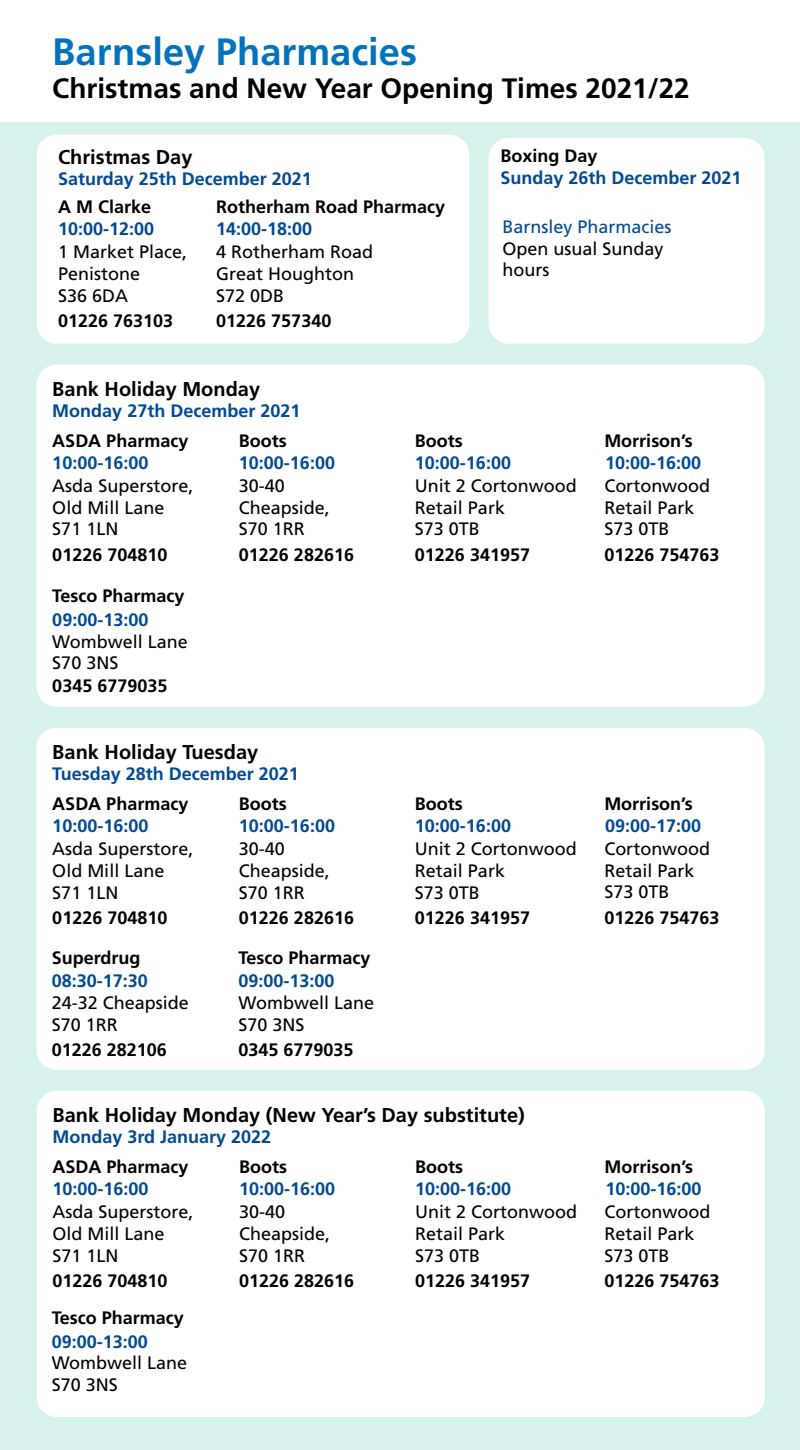
<style>
.page{position:relative;width:800px;height:1450px;background:#fff}
.page>*{position:absolute;margin:0;border:0;box-sizing:border-box;transform-origin:0 0}
.t1{font:700 38.1px "Frutiger";color:#0073bc}
.t2{font:700 28px "Frutiger";color:#000}
.t3{font:700 20px "Frutiger";color:#000}
.t4{font:18px/21.6px "Frutiger";color:#000}
.t5{font:700 18px "Frutiger";color:#000}
.t6{font:700 18px "Frutiger";color:#004a93}
.t7{font:18px "Frutiger";color:#004a93}
</style>
<div class="page">
<div style="left:0;top:122px;width:800px;height:1328px;background:#d7f1ef"></div>
<div style="left:37px;top:135px;width:432px;height:209px;background:#fff;border-radius:20px"></div>
<div style="left:37px;top:365px;width:728px;height:342px;background:#fff;border-radius:20px"></div>
<div style="left:489px;top:138px;width:276px;height:206px;background:#fff;border-radius:20px"></div>
<div style="left:37px;top:728px;width:728px;height:342px;background:#fff;border-radius:20px"></div>
<div style="left:37px;top:1091px;width:728px;height:326px;background:#fff;border-radius:20px"></div>
<h1 class="t1" style="left:52px;top:29px;width:366px">Barnsley Pharmacies</h1>
<h2 class="t2" style="left:52px;top:72px;width:639px">Christmas and New Year Opening Times 2021/22</h2>
<p class="t3" style="left:58px;top:145px;width:136px">Christmas Day</p>
<p class="t6" style="left:58px;top:168px;width:255px">Saturday 25th December 2021</p>
<p class="t5" style="left:58px;top:196px;width:95px">A M Clarke</p>
<p class="t5" style="left:216px;top:196px;width:231px">Rotherham Road Pharmacy</p>
<p class="t6" style="left:58px;top:218px;width:98px">10:00-12:00</p>
<p class="t6" style="left:216px;top:218px;width:98px">14:00-18:00</p>
<p class="t4" style="left:58px;top:242px;width:131px">1 Market Place,<br>Penistone<br>S36 6DA</p>
<p class="t4" style="left:216px;top:241px;width:159px">4 Rotherham Road<br>Great Houghton<br>S72 0DB</p>
<p class="t5" style="left:58px;top:310px;width:117px">01226 763103</p>
<p class="t5" style="left:216px;top:310px;width:117px">01226 757340</p>
<p class="t3" style="left:52px;top:377px;width:209px">Bank Holiday Monday</p>
<p class="t6" style="left:52px;top:400px;width:250px">Monday 27th December 2021</p>
<p class="t5" style="left:52px;top:430px;width:138px">ASDA Pharmacy</p>
<p class="t5" style="left:239px;top:430px;width:49px">Boots</p>
<p class="t5" style="left:415px;top:430px;width:49px">Boots</p>
<p class="t5" style="left:501px;top:145px;width:99px">Boxing Day</p>
<p class="t6" style="left:501px;top:167px;width:243px">Sunday 26th December 2021</p>
<p class="t7" style="left:503px;top:216px;width:171px">Barnsley Pharmacies</p>
<p class="t4" style="left:503px;top:238px;width:163px">Open usual Sunday hours</p>
<p class="t5" style="left:604px;top:430px;width:90px">Morrison’s</p>
<p class="t6" style="left:52px;top:452px;width:98px">10:00-16:00</p>
<p class="t4" style="left:52px;top:475px;width:143px">Asda Superstore,<br>Old Mill Lane<br>S71 1LN</p>
<p class="t5" style="left:52px;top:544px;width:117px">01226 704810</p>
<p class="t5" style="left:52px;top:585px;width:134px">Tesco Pharmacy</p>
<p class="t6" style="left:52px;top:609px;width:98px">09:00-13:00</p>
<p class="t4" style="left:52px;top:631px;width:137px">Wombwell Lane<br>S70 3NS</p>
<p class="t5" style="left:52px;top:675px;width:117px">0345 6779035</p>
<p class="t6" style="left:239px;top:452px;width:98px">10:00-16:00</p>
<p class="t4" style="left:239px;top:475px;width:93px">30-40<br>Cheapside,<br>S70 1RR</p>
<p class="t5" style="left:239px;top:544px;width:117px">01226 282616</p>
<p class="t3" style="left:52px;top:740px;width:208px">Bank Holiday Tuesday</p>
<p class="t6" style="left:52px;top:763px;width:248px">Tuesday 28th December 2021</p>
<p class="t5" style="left:52px;top:793px;width:138px">ASDA Pharmacy</p>
<p class="t5" style="left:239px;top:793px;width:49px">Boots</p>
<p class="t6" style="left:52px;top:815px;width:98px">10:00-16:00</p>
<p class="t6" style="left:239px;top:815px;width:98px">10:00-16:00</p>
<p class="t4" style="left:52px;top:838px;width:143px">Asda Superstore,<br>Old Mill Lane<br>S71 1LN</p>
<p class="t4" style="left:239px;top:838px;width:93px">30-40<br>Cheapside,<br>S70 1RR</p>
<p class="t5" style="left:52px;top:907px;width:117px">01226 704810</p>
<p class="t5" style="left:239px;top:907px;width:117px">01226 282616</p>
<p class="t5" style="left:52px;top:947px;width:90px">Superdrug</p>
<p class="t5" style="left:239px;top:947px;width:134px">Tesco Pharmacy</p>
<p class="t6" style="left:52px;top:971px;width:98px">08:30-17:30</p>
<p class="t6" style="left:239px;top:971px;width:98px">09:00-13:00</p>
<p class="t4" style="left:52px;top:992px;width:139px">24-32 Cheapside<br>S70 1RR</p>
<p class="t4" style="left:239px;top:992px;width:137px">Wombwell Lane<br>S70 3NS</p>
<p class="t5" style="left:52px;top:1039px;width:117px">01226 282106</p>
<p class="t5" style="left:238px;top:1039px;width:117px">0345 6779035</p>
<p class="t6" style="left:415px;top:452px;width:98px">10:00-16:00</p>
<p class="t4" style="left:415px;top:475px;width:163px">Unit 2 Cortonwood<br>Retail Park<br>S73 0TB</p>
<p class="t5" style="left:415px;top:544px;width:117px">01226 341957</p>
<p class="t5" style="left:415px;top:793px;width:49px">Boots</p>
<p class="t6" style="left:415px;top:815px;width:98px">10:00-16:00</p>
<p class="t4" style="left:415px;top:838px;width:163px">Unit 2 Cortonwood<br>Retail Park<br>S73 0TB</p>
<p class="t5" style="left:415px;top:907px;width:117px">01226 341957</p>
<p class="t3" style="left:53px;top:1103px;width:474px">Bank Holiday Monday (New Year’s Day substitute)</p>
<p class="t6" style="left:53px;top:1127px;width:220px">Monday 3rd January 2022</p>
<p class="t5" style="left:53px;top:1156px;width:138px">ASDA Pharmacy</p>
<p class="t6" style="left:53px;top:1178px;width:98px">10:00-16:00</p>
<p class="t4" style="left:53px;top:1201px;width:143px">Asda Superstore,<br>Old Mill Lane<br>S71 1LN</p>
<p class="t5" style="left:53px;top:1270px;width:117px">01226 704810</p>
<p class="t5" style="left:52px;top:1307px;width:134px">Tesco Pharmacy</p>
<p class="t6" style="left:52px;top:1331px;width:98px">09:00-13:00</p>
<p class="t4" style="left:52px;top:1352px;width:137px">Wombwell Lane<br>S70 3NS</p>
<p class="t5" style="left:239px;top:1156px;width:49px">Boots</p>
<p class="t6" style="left:239px;top:1178px;width:98px">10:00-16:00</p>
<p class="t4" style="left:239px;top:1201px;width:93px">30-40<br>Cheapside,<br>S70 1RR</p>
<p class="t5" style="left:239px;top:1270px;width:117px">01226 282616</p>
<p class="t5" style="left:415px;top:1156px;width:49px">Boots</p>
<p class="t6" style="left:415px;top:1178px;width:98px">10:00-16:00</p>
<p class="t4" style="left:415px;top:1201px;width:164px">Unit 2 Cortonwood<br>Retail Park<br>S73 0TB</p>
<p class="t5" style="left:415px;top:1270px;width:117px">01226 341957</p>
<p class="t6" style="left:605px;top:452px;width:98px">10:00-16:00</p>
<p class="t4" style="left:604px;top:475px;width:107px">Cortonwood<br>Retail Park<br>S73 0TB</p>
<p class="t5" style="left:604px;top:544px;width:117px">01226 754763</p>
<p class="t5" style="left:604px;top:793px;width:90px">Morrison’s</p>
<p class="t6" style="left:605px;top:815px;width:98px">09:00-17:00</p>
<p class="t4" style="left:604px;top:838px;width:107px">Cortonwood<br>Retail Park<br>S73 0TB</p>
<p class="t5" style="left:604px;top:907px;width:117px">01226 754763</p>
<p class="t5" style="left:605px;top:1156px;width:90px">Morrison’s</p>
<p class="t6" style="left:605px;top:1178px;width:98px">10:00-16:00</p>
<p class="t4" style="left:605px;top:1201px;width:107px">Cortonwood<br>Retail Park<br>S73 0TB</p>
<p class="t5" style="left:605px;top:1270px;width:117px">01226 754763</p>
</div>
